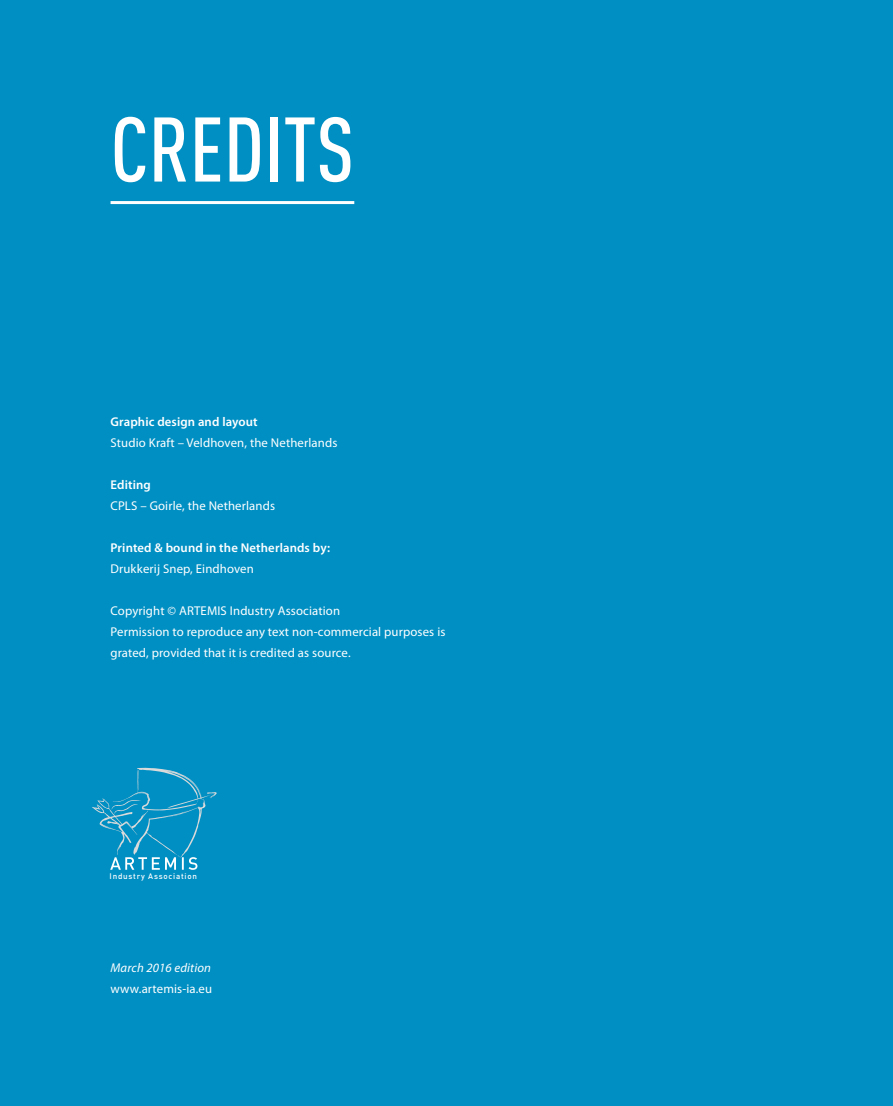
<style>
.page{position:relative;width:893px;height:1106px;background:#008fc3}
.page>*{position:absolute;margin:0;border:0;box-sizing:border-box;transform-origin:0 0}
.t1{font:500 90px "DIN Cond";color:#fff}
.t2{font:12.75px/21px "Myriad Pro";letter-spacing:.01em;color:#fff}
.t3{font:600 12.75px "Myriad Pro";letter-spacing:.01em;color:#fff}
.t4{font:italic 12.75px "Myriad Pro";letter-spacing:.01em;color:#fff}
.t5{font:500 7.95px "DIN Pro";letter-spacing:.095em;color:#fff}
</style>
<div class="page">
<svg style="left:92px;top:767px;width:125px;height:102px"></svg>
<hr style="left:111px;top:201px;width:243px;height:3px;background:#fff">
<h1 class="t1" style="left:111px;top:96px;width:245px">CREDITS</h1>
<p class="t3" style="left:111px;top:414px;width:149px">Graphic design and layout</p>
<p class="t2" style="left:111px;top:432px;width:228px">Studio Kraft – Veldhoven, the Netherlands</p>
<p class="t3" style="left:111px;top:477px;width:42px">Editing</p>
<p class="t2" style="left:111px;top:495px;width:166px">CPLS – Goirle, the Netherlands</p>
<p class="t3" style="left:111px;top:540px;width:221px">Printed &amp; bound in the Netherlands by:</p>
<p class="t2" style="left:111px;top:558px;width:145px">Drukkerij Snep, Eindhoven</p>
<p class="t2" style="left:111px;top:600px;width:336px">Copyright © ARTEMIS Industry Association<br>Permission to reproduce any text non-commercial purposes is grated, provided that it is credited as source.</p>
<p class="t5" style="left:110px;top:871px;width:89px">Industry Association</p>
<p class="t4" style="left:111px;top:961px;width:102px">March 2016 edition</p>
<p class="t2" style="left:111px;top:978px;width:103px">www.artemis-ia.eu</p>
</div>
